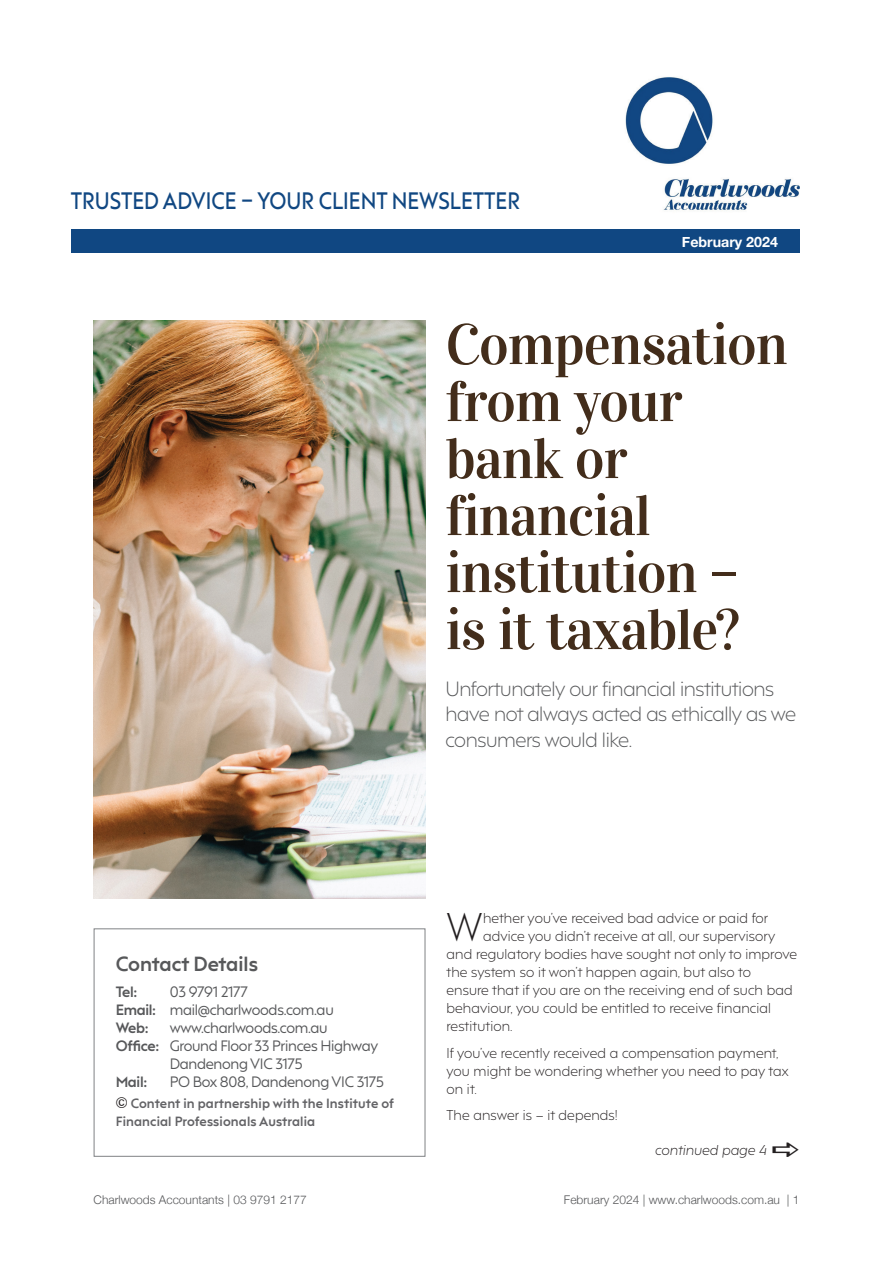
<style>
.page{position:relative;width:893px;height:1263px;background:#fff}
.page>*{position:absolute;margin:0;border:0;box-sizing:border-box;transform-origin:0 0}
.t1{font:57px/57px "Vidaloka";letter-spacing:-.02em;color:#432d1b}
.t2{font:300 37.8px "F37 Hooj";color:#231f20}
.t3{font:600 22.5px "F37 Hooj";color:#104782;scale:.9 1}
.t4{font:300 19.5px/25.5px "F37 Hooj";letter-spacing:-.02em;color:#57585a}
.t5{font:700 19.5px "F37 Hooj";letter-spacing:-.005em;color:#57585a}
.t6{font:14.25px/18px "F37 Hooj";letter-spacing:-.02em;color:#57585a}
.t7{font:700 14.25px "Helvetica Neue";color:#fff}
.t8{font:700 14.25px "F37 Hooj";letter-spacing:-.02em;color:#57585a}
.t9{font:300 13.5px/18px "F37 Hooj";letter-spacing:.01em;color:#231f20}
.t10{font:italic 300 13.5px "F37 Hooj";letter-spacing:.01em;color:#231f20}
.t11{font:700 12.75px/18px "F37 Hooj";letter-spacing:.01em;color:#636366}
.t12{font:300 12px "Helvetica Neue";color:#57585a}
.s1{font-weight:700}
</style>
<div class="page">
<img style="left:93px;top:321px;width:332px;height:577px">
<div style="left:94px;top:928px;width:331px;height:229px;border:1px solid #808285"></div>
<div style="left:71px;top:229px;width:728px;height:23px;background:#104782"></div>
<img style="left:625px;top:77px;width:174px;height:134px">
<h3 class="t3" style="left:71px;top:182px;width:500px">TRUSTED ADVICE – YOUR CLIENT NEWSLETTER</h3>
<p class="t7" style="left:682px;top:230px;width:98px">February 2024</p>
<h1 class="t1" style="left:446px;top:316px;width:344px">Compensation from your bank or financial institution – is it taxable?</h1>
<h3 class="t4" style="left:446px;top:673px;width:352px">Unfortunately our financial institutions have not always acted as ethically as we consumers would like.</h3>
<h3 class="t5" style="left:116px;top:947px;width:144px">Contact Details</h3>
<p class="t8" style="left:116px;top:980px;width:23px">Tel:</p>
<p class="t6" style="left:116px;top:981px;width:219px;text-indent:54px">03 9791 2177<br><span class="s1">Email:</span> mail@charlwoods.com.au<br><span class="s1">Web:</span></p>
<p class="t6" style="left:170px;top:1017px;width:159px">www.charlwoods.com.au</p>
<p class="t6" style="left:116px;top:1035px;width:264px"><span class="s1">Office:</span> Ground Floor 33 Princes Highway</p>
<p class="t6" style="left:170px;top:1053px;width:134px">Dandenong VIC 3175</p>
<p class="t8" style="left:116px;top:1070px;width:33px">Mail:</p>
<p class="t6" style="left:170px;top:1071px;width:216px">PO Box 808, Dandenong VIC 3175</p>
<p class="t11" style="left:116px;top:1093px;width:280px;text-indent:15px">Content in partnership with the Institute of<br>Financial Professionals Australia</p>
<h2 class="t2" style="left:446px;top:896px;width:38px">W</h2>
<p class="t9" style="left:483px;top:908px;width:287px">hether you’ve received bad advice or paid for</p>
<p class="t9" style="left:483px;top:926px;width:294px">advice you didn’t receive at all, our supervisory</p>
<p class="t9" style="left:446px;top:944px;width:352px">and regulatory bodies have sought not only to improve</p>
<p class="t9" style="left:446px;top:962px;width:306px">the system so it won’t happen again, but also to</p>
<p class="t9" style="left:446px;top:980px;width:348px">ensure that if you are on the receiving end of such bad</p>
<p class="t9" style="left:446px;top:998px;width:326px">behaviour, you could be entitled to receive financial</p>
<p class="t9" style="left:446px;top:1016px;width:68px">restitution.</p>
<p class="t9" style="left:446px;top:1042px;width:343px">If you’ve recently received a compensation payment, you might be wondering whether you need to pay tax on it.</p>
<p class="t9" style="left:446px;top:1105px;width:173px">The answer is – it depends!</p>
<p class="t10" style="left:655px;top:1139px;width:113px">continued page 4</p>
<p class="t12" style="left:94px;top:1190px;width:215px">Charlwoods Accountants | 03 9791 2177</p>
<p class="t12" style="left:564px;top:1190px;width:237px">February 2024 | www.charlwoods.com.au | 1</p>
</div>
